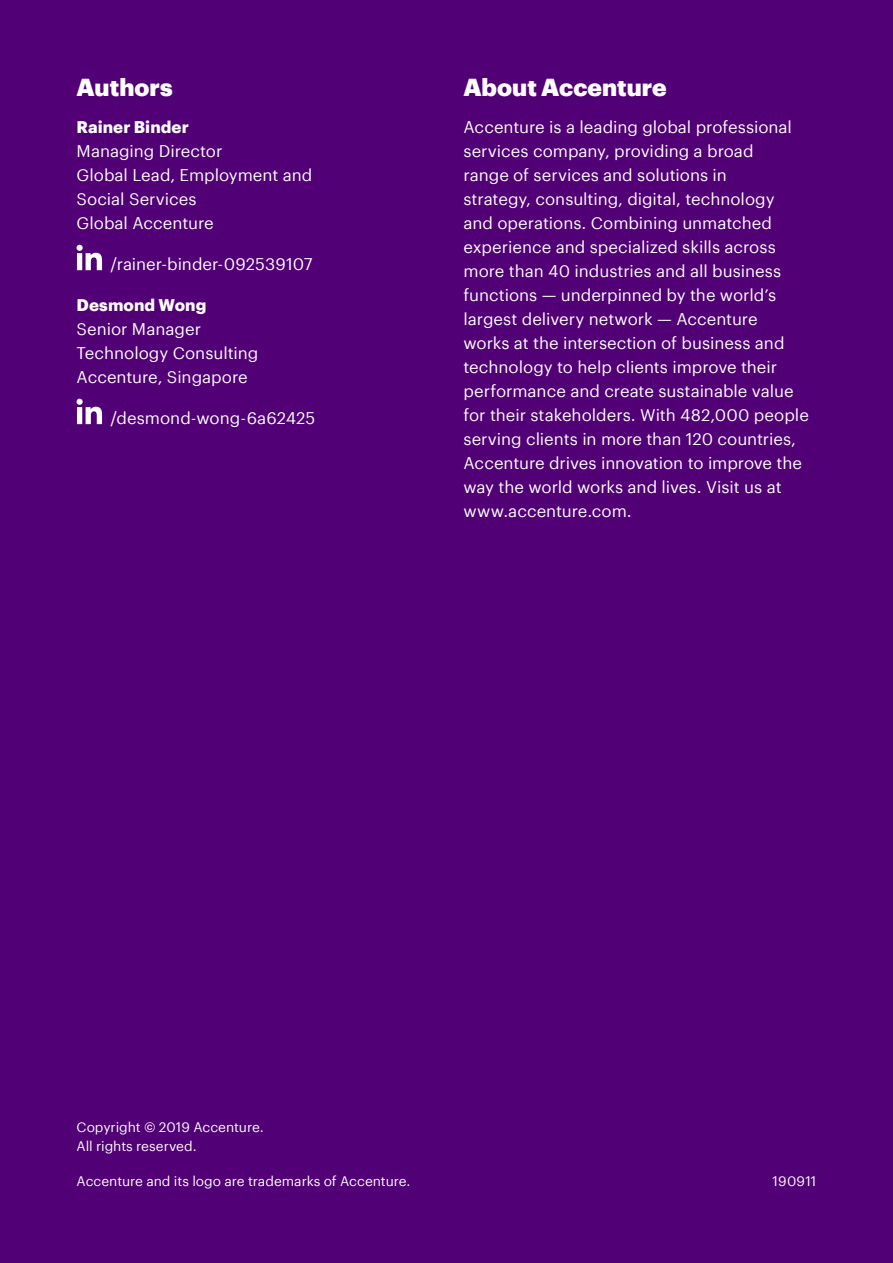
<style>
.page{position:relative;width:893px;height:1263px;background:#510076}
.page>*{position:absolute;margin:0;border:0;box-sizing:border-box;transform-origin:0 0}
.t1{font:900 24px "Graphik";color:#fff}
.t2{font:16.5px/24px "Graphik";color:#fff}
.t3{font:700 16.5px "Graphik";letter-spacing:.005em;color:#fff}
.t4{font:13.5px/18.8px "Graphik";letter-spacing:-.005em;color:#fff}
</style>
<div class="page">
<svg style="left:77px;top:245px;width:25px;height:25px"></svg>
<svg style="left:77px;top:399px;width:25px;height:25px"></svg>
<h1 class="t1" style="left:77px;top:69px;width:98px">Authors</h1>
<p class="t3" style="left:77px;top:114px;width:114px">Rainer Binder</p>
<p class="t2" style="left:77px;top:138px;width:237px">Managing Director<br>Global Lead, Employment and<br>Social Services<br>Global Accenture</p>
<p class="t2" style="left:111px;top:251px;width:204px">/rainer-binder-092539107</p>
<p class="t3" style="left:77px;top:292px;width:131px">Desmond Wong</p>
<p class="t2" style="left:77px;top:316px;width:183px">Senior Manager<br>Technology Consulting<br>Accenture, Singapore</p>
<p class="t2" style="left:111px;top:405px;width:206px">/desmond-wong-6a62425</p>
<h1 class="t1" style="left:463px;top:69px;width:205px">About Accenture</h1>
<p class="t2" style="left:463px;top:114px;width:347px">Accenture is a leading global professional services company, providing a broad<br>range of services and solutions in<br>strategy, consulting, digital, technology<br>and operations. Combining unmatched experience and specialized skills across more than 40 industries and all business functions — underpinned by the world’s largest delivery network — Accenture<br>works at the intersection of business and technology to help clients improve their performance and create sustainable value for their stakeholders. With 482,000 people serving clients in more than 120 countries, Accenture drives innovation to improve the way the world works and lives. Visit us at www.accenture.com.</p>
<p class="t4" style="left:77px;top:1116px;width:189px">Copyright © 2019 Accenture.<br>All rights reserved.</p>
<p class="t4" style="left:77px;top:1171px;width:335px">Accenture and its logo are trademarks of Accenture.</p>
<p class="t4" style="left:772px;top:1171px;width:45px">190911</p>
</div>
